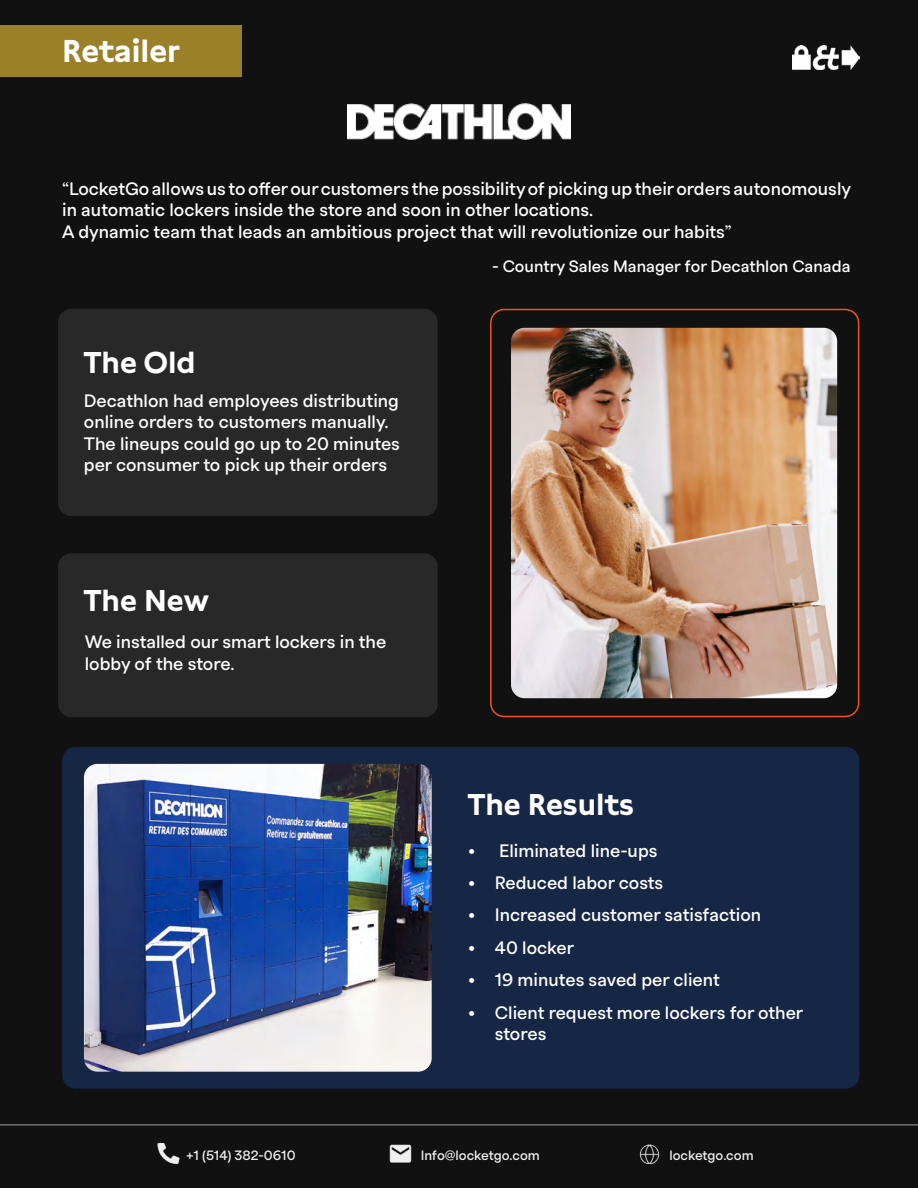
<style>
.page{position:relative;width:918px;height:1188px;background:#121111}
.page>*{position:absolute;margin:0;border:0;box-sizing:border-box;transform-origin:0 0}
.t1{font:700 31.5px "Lynstone";color:#fff}
.t2{font:700 30px "Lynstone";color:#fff}
.t3{font:500 18px/21.6px "FT Polar";color:#fff}
.t4{font:500 16.5px "FT Polar";color:#fff}
.t5{font:500 13.5px "FT Polar";color:#fff}
</style>
<div class="page">
<div style="left:58px;top:309px;width:380px;height:207px;background:#292828;border-radius:14px"></div>
<div style="left:62px;top:747px;width:797px;height:342px;background:#162645;border-radius:14px"></div>
<div style="left:58px;top:553px;width:380px;height:164px;background:#292828;border-radius:14px"></div>
<div style="left:490px;top:309px;width:369px;height:408px;border:2px solid #f05323;border-radius:14px"></div>
<hr style="left:0;top:1124px;width:918px;height:2px;background:#fff">
<img style="left:157px;top:1143px;width:23px;height:21px">
<img style="left:389px;top:1144px;width:23px;height:19px">
<img style="left:639px;top:1144px;width:21px;height:20px">
<img style="left:347px;top:103px;width:224px;height:36px">
<img style="left:793px;top:46px;width:66px;height:24px">
<img style="left:511px;top:328px;width:326px;height:370px">
<img style="left:84px;top:764px;width:348px;height:308px">
<div style="left:0;top:25px;width:241px;height:52px;background:#9a8028"></div>
<h1 class="t1" style="left:62px;top:27px;width:119px">Retailer</h1>
<p class="t3" style="left:62px;top:176px;width:790px">“LocketGo allows us to offer our customers the possibility of picking up their orders autonomously in automatic lockers inside the store and soon in other locations.<br>A dynamic team that leads an ambitious project that will revolutionize our habits”</p>
<p class="t4" style="left:492px;top:254px;width:360px">- Country Sales Manager for Decathlon Canada</p>
<h2 class="t2" style="left:84px;top:340px;width:113px">The Old</h2>
<p class="t3" style="left:84px;top:388px;width:318px">Decathlon had employees distributing online orders to customers manually.<br>The lineups could go up to 20 minutes per consumer to pick up their orders</p>
<h2 class="t2" style="left:84px;top:578px;width:127px">The New</h2>
<p class="t3" style="left:85px;top:630px;width:303px">We installed our smart lockers in the lobby of the store.</p>
<h2 class="t2" style="left:468px;top:781px;width:168px">The Results</h2>
<p class="t3" style="left:468px;top:838px;width:191px">• Eliminated line-ups</p>
<p class="t3" style="left:468px;top:871px;width:197px">• Reduced labor costs</p>
<p class="t3" style="left:468px;top:903px;width:295px">• Increased customer satisfaction</p>
<p class="t3" style="left:468px;top:935px;width:108px">• 40 locker</p>
<p class="t3" style="left:468px;top:968px;width:253px">• 19 minutes saved per client</p>
<p class="t3" style="left:495px;top:1000px;width:310px;text-indent:-27px">• Client request more lockers for other stores</p>
<p class="t5" style="left:186px;top:1146px;width:111px">+1 (514) 382-0610</p>
<p class="t5" style="left:421px;top:1145px;width:121px">Info@locketgo.com</p>
<p class="t5" style="left:669px;top:1145px;width:86px">locketgo.com</p>
</div>
